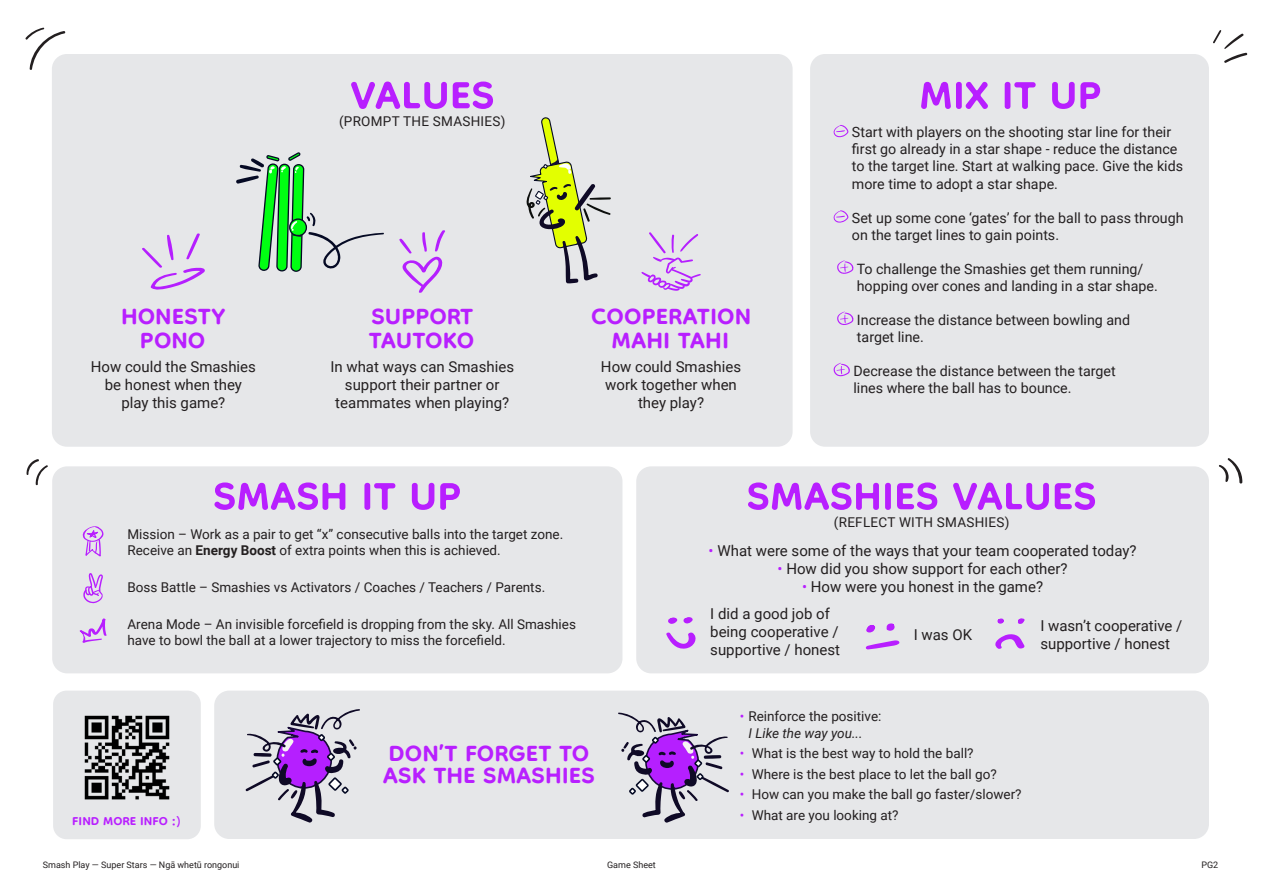
<style>
.page{position:relative;width:1263px;height:893px;background:#fff}
.page>*{position:absolute;margin:0;border:0;box-sizing:border-box;transform-origin:0 0}
.t1{font:700 64.5px "Dongle";color:#b81fff}
.t2{font:700 37.5px "Dongle";color:#b81fff}
.t3{font:700 19.5px "Dongle";color:#b81fff}
.t4{font:15px/18px "Roboto";color:#231f20;text-align:center}
.t5{font:14.25px/17.1px "Roboto";color:#231f20}
.t6{font:13.5px/16.2px "Roboto";color:#231f20}
.t7{font:13.5px "Roboto";letter-spacing:.02em;color:#231f20}
.t8{font:9px "Roboto";color:#231f20}
.s1{font-weight:700}
.s2{color:#b81fff}
.s3{font-style:italic}
</style>
<div class="page">
<div style="left:52px;top:466px;width:570px;height:207px;background:#e6e7e9;border-radius:15px"></div>
<svg style="left:26px;top:459px;width:22px;height:26px"></svg>
<svg style="left:1213px;top:30px;width:35px;height:33px"></svg>
<div style="left:53px;top:691px;width:148px;height:148px;background:#e6e7e9;border-radius:14px"></div>
<img style="left:84px;top:715px;width:86px;height:85px">
<svg style="left:82px;top:526px;width:22px;height:31px"></svg>
<svg style="left:79px;top:618px;width:28px;height:25px"></svg>
<div style="left:636px;top:466px;width:573px;height:207px;background:#e6e7e9;border-radius:15px"></div>
<svg style="left:866px;top:625px;width:10px;height:7px"></svg>
<svg style="left:886px;top:623px;width:9px;height:8px"></svg>
<svg style="left:865px;top:640px;width:35px;height:10px"></svg>
<svg style="left:997px;top:618px;width:7px;height:6px"></svg>
<svg style="left:1018px;top:618px;width:7px;height:6px"></svg>
<svg style="left:995px;top:634px;width:30px;height:15px"></svg>
<svg style="left:668px;top:617px;width:9px;height:7px"></svg>
<svg style="left:683px;top:617px;width:10px;height:7px"></svg>
<svg style="left:666px;top:632px;width:30px;height:17px"></svg>
<svg style="left:25px;top:27px;width:41px;height:43px"></svg>
<svg style="left:1219px;top:458px;width:23px;height:26px"></svg>
<svg style="left:83px;top:573px;width:20px;height:30px"></svg>
<div style="left:52px;top:54px;width:741px;height:393px;background:#e6e7e9;border-radius:15px"></div>
<svg style="left:526px;top:117px;width:85px;height:166px"></svg>
<svg style="left:236px;top:152px;width:148px;height:120px"></svg>
<svg style="left:142px;top:233px;width:63px;height:57px"></svg>
<svg style="left:399px;top:230px;width:47px;height:63px"></svg>
<svg style="left:641px;top:232px;width:60px;height:59px"></svg>
<div style="left:810px;top:54px;width:399px;height:393px;background:#e6e7e9;border-radius:15px"></div>
<div style="left:214px;top:691px;width:995px;height:148px;background:#e6e7e9;border-radius:15px"></div>
<svg style="left:245px;top:709px;width:115px;height:114px"></svg>
<svg style="left:618px;top:712px;width:111px;height:111px"></svg>
<svg style="left:833px;top:125px;width:16px;height:13px"></svg>
<svg style="left:833px;top:210px;width:16px;height:13px"></svg>
<svg style="left:837px;top:260px;width:17px;height:14px"></svg>
<svg style="left:837px;top:311px;width:17px;height:14px"></svg>
<svg style="left:833px;top:363px;width:17px;height:14px"></svg>
<h2 class="t2" style="left:121px;top:297px;width:106px">HONESTY</h2>
<p class="t4" style="left:91px;top:357px;width:167px">How could the Smashies be honest when they play this game?</p>
<h2 class="t2" style="left:140px;top:321px;width:67px">PONO</h2>
<h1 class="t1" style="left:350px;top:61px;width:146px">VALUES</h1>
<p class="t7" style="left:339px;top:112px;width:168px">(PROMPT THE SMASHIES)</p>
<h2 class="t2" style="left:371px;top:297px;width:103px">SUPPORT</h2>
<p class="t4" style="left:330px;top:357px;width:185px">In what ways can Smashies support their partner or teammates when playing?</p>
<h2 class="t2" style="left:369px;top:321px;width:107px">TAUTOKO</h2>
<h2 class="t2" style="left:591px;top:297px;width:162px">COOPERATION</h2>
<p class="t4" style="left:601px;top:357px;width:142px">How could Smashies work together when they play?</p>
<h2 class="t2" style="left:611px;top:321px;width:119px">MAHI TAHI</h2>
<h1 class="t1" style="left:919px;top:61px;width:184px">MIX IT UP</h1>
<p class="t5" style="left:852px;top:123px;width:333px">Start with players on the shooting star line for their first go already in a star shape - reduce the distance to the target line. Start at walking pace. Give the kids more time to adopt a star shape.</p>
<p class="t5" style="left:852px;top:208px;width:333px">Set up some cone ‘gates’ for the ball to pass through on the target lines to gain points.</p>
<p class="t5" style="left:857px;top:260px;width:303px">To challenge the Smashies get them running/ hopping over cones and landing in a star shape.</p>
<p class="t5" style="left:857px;top:311px;width:275px">Increase the distance between bowling and target line.</p>
<p class="t5" style="left:853px;top:362px;width:264px">Decrease the distance between the target lines where the ball has to bounce.</p>
<h1 class="t1" style="left:213px;top:462px;width:250px">SMASH IT UP</h1>
<p class="t6" style="left:128px;top:526px;width:437px">Mission – Work as a pair to get “x” consecutive balls into the target zone.<br>Receive an <span class="s1">Energy Boost</span> of extra points when this is achieved.</p>
<p class="t6" style="left:128px;top:579px;width:419px">Boss Battle – Smashies vs Activators / Coaches / Teachers / Parents.</p>
<p class="t6" style="left:128px;top:615px;width:450px">Arena Mode – An invisible forcefield is dropping from the sky. All Smashies have to bowl the ball at a lower trajectory to miss the forcefield.</p>
<h1 class="t1" style="left:747px;top:462px;width:351px">SMASHIES VALUES</h1>
<p class="t7" style="left:834px;top:513px;width:177px">(REFLECT WITH SMASHIES)</p>
<p class="t4" style="left:709px;top:541px;width:429px"><span class="s2">•</span> What were some of the ways that your team cooperated today?</p>
<p class="t4" style="left:777px;top:559px;width:292px"><span class="s2">•</span> How did you show support for each other?</p>
<p class="t4" style="left:802px;top:577px;width:242px"><span class="s2">•</span> How were you honest in the game?</p>
<p class="t4" style="left:914px;top:625px;width:60px">I was OK</p>
<p class="t4" style="left:1040px;top:616px;width:144px;text-align:left">I wasn’t cooperative / supportive / honest</p>
<p class="t4" style="left:710px;top:604px;width:131px;text-align:left">I did a good job of being cooperative / supportive / honest</p>
<h3 class="t3" style="left:72px;top:810px;width:111px">FIND MORE INFO :)</h3>
<h2 class="t2" style="left:389px;top:734px;width:202px">DON’T FORGET TO</h2>
<h2 class="t2" style="left:383px;top:755px;width:214px">ASK THE SMASHIES</h2>
<p class="t6" style="left:748px;top:708px;width:134px;text-indent:-9px"><span class="s2">•</span> Reinforce the positive:<br><span class="s3">I Like the way you...</span></p>
<p class="t6" style="left:740px;top:745px;width:235px"><span class="s2">•</span> What is the best way to hold the ball?</p>
<p class="t6" style="left:740px;top:765px;width:258px"><span class="s2">•</span> Where is the best place to let the ball go?</p>
<p class="t6" style="left:740px;top:786px;width:283px"><span class="s2">•</span> How can you make the ball go faster/slower?</p>
<p class="t6" style="left:740px;top:806px;width:160px"><span class="s2">•</span> What are you looking at?</p>
<p class="t8" style="left:43px;top:858px;width:198px">Smash Play — Super Stars — Ngā whetū rongonui</p>
<p class="t8" style="left:607px;top:858px;width:50px">Game Sheet</p>
<p class="t8" style="left:1201px;top:858px;width:18px">PG2</p>
</div>
